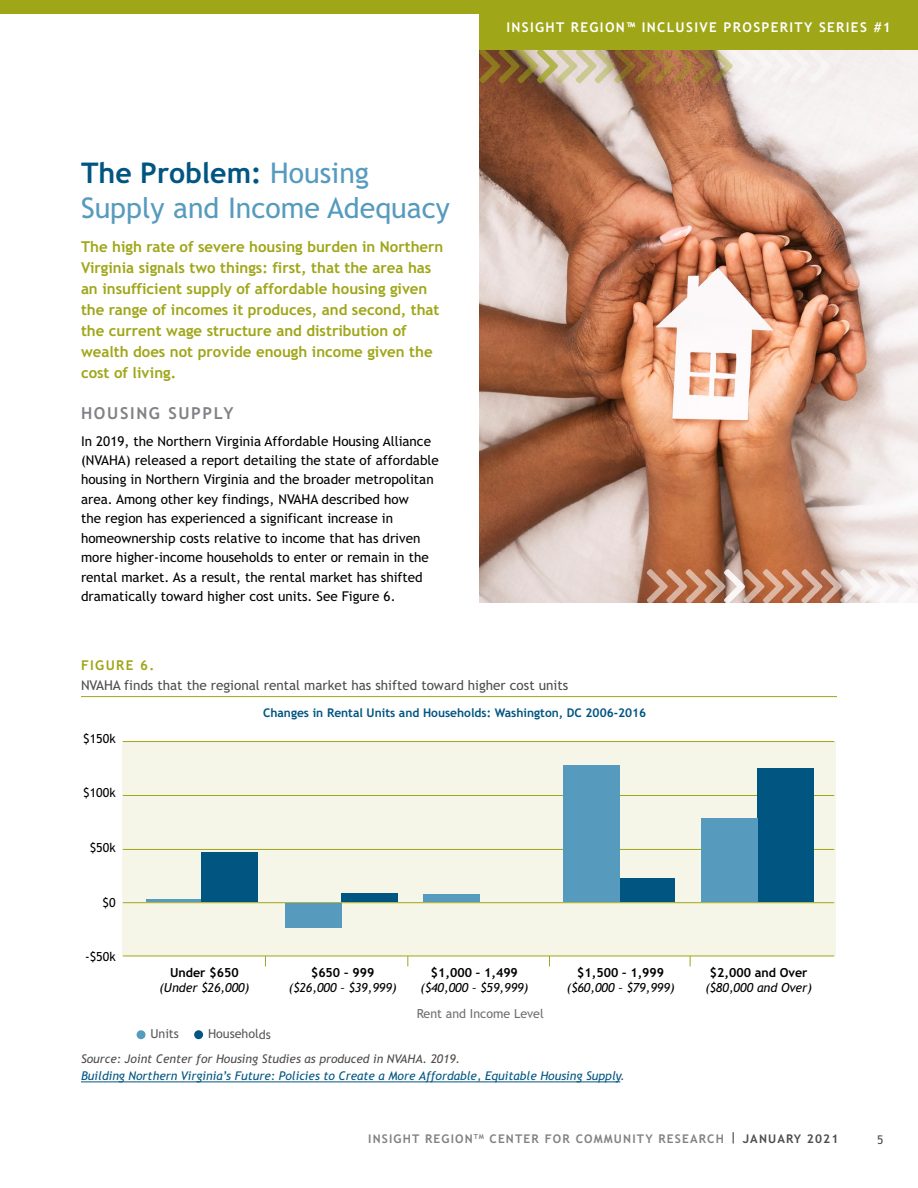
<style>
.page{position:relative;width:918px;height:1188px;background:#fff}
.page>*{position:absolute;margin:0;border:0;box-sizing:border-box;transform-origin:0 0}
.t1{font:28.5px/34.5px "Trebuchet";color:#569bbe}
.t2{font:700 16.5px "Trebuchet";letter-spacing:.1em;color:#808285}
.t3{font:700 15px/21px "Trebuchet";color:#9fa617}
.t4{font:13.5px/19.5px "Trebuchet";color:#000}
.t5{font:13.5px "Trebuchet";color:#4d4d4f}
.t6{font:700 13.5px "Trebuchet";letter-spacing:.1em;color:#fff}
.t7{font:700 13.5px "Trebuchet";letter-spacing:.1em;color:#9fa617}
.t8{font:italic 12.45px "Trebuchet";color:#000}
.t9{font:700 12.45px "Trebuchet";color:#000}
.t10{font:12.45px "Trebuchet";color:#000}
.t11{font:12.45px "Trebuchet";color:#6d6e71}
.t12{font:12.45px "Trebuchet";letter-spacing:-.01em;color:#58595b}
.t13{font:italic 12px/16.5px "Trebuchet";color:#005581}
.t14{font:700 12px "Trebuchet";color:#005581}
.t15{font:700 12px "Trebuchet";letter-spacing:.095em;color:#808285}
.t16{font:12px "Trebuchet";color:#4d4d4f}
.s1{font-weight:700;color:#005581}
.s2{color:#4d4d4f}
</style>
<div class="page">
<div style="left:0;top:0;width:918px;height:14px;background:#9fa617"></div>
<img style="left:479px;top:49px;width:439px;height:554px">
<hr style="left:81px;top:696px;width:756px;height:1px;background:#9fa617">
<hr style="left:81px;top:1082px;width:539px;height:1px;background:#005581">
<svg style="left:647px;top:569px;width:271px;height:34px"></svg>
<svg style="left:479px;top:49px;width:351px;height:34px"></svg>
<div style="left:122px;top:742px;width:714px;height:214px;background:#f5f6e8"></div>
<hr style="left:123px;top:956px;width:711px;height:1px;background:#9fa617">
<hr style="left:123px;top:902px;width:711px;height:1px;background:#9fa617">
<hr style="left:123px;top:849px;width:711px;height:1px;background:#9fa617">
<hr style="left:123px;top:795px;width:711px;height:1px;background:#9fa617">
<hr style="left:123px;top:741px;width:711px;height:1px;background:#9fa617">
<div style="left:137px;top:1030px;width:9px;height:9px;background:#569bbe;border-radius:50%"></div>
<div style="left:194px;top:1030px;width:9px;height:9px;background:#005581;border-radius:50%"></div>
<hr style="left:147px;top:899px;width:56px;height:3px;background:#569bbe">
<div style="left:201px;top:852px;width:56px;height:50px;background:#005581"></div>
<div style="left:341px;top:893px;width:56px;height:9px;background:#005581"></div>
<div style="left:618px;top:878px;width:57px;height:24px;background:#005581"></div>
<div style="left:758px;top:769px;width:56px;height:133px;background:#005581"></div>
<div style="left:423px;top:895px;width:56px;height:7px;background:#569bbe"></div>
<div style="left:563px;top:765px;width:56px;height:137px;background:#569bbe"></div>
<div style="left:701px;top:819px;width:57px;height:83px;background:#569bbe"></div>
<div style="left:285px;top:903px;width:56px;height:25px;background:#569bbe"></div>
<div style="left:479px;top:2px;width:439px;height:47px;background:#9fa617"></div>
<h1 class="t1" style="left:81px;top:156px;width:370px"><span class="s1">The Problem:</span> Housing<br>Supply and Income Adequacy</h1>
<p class="t3" style="left:81px;top:236px;width:364px">The high rate of severe housing burden in Northern Virginia signals two things: first, that the area has an insufficient supply of affordable housing given the range of incomes it produces, and second, that the current wage structure and distribution of wealth does not provide enough income given the cost of living.</p>
<p class="t2" style="left:81px;top:404px;width:154px">HOUSING SUPPLY</p>
<p class="t4" style="left:81px;top:431px;width:359px">In 2019, the Northern Virginia Affordable Housing Alliance (NVAHA) released a report detailing the state of affordable housing in Northern Virginia and the broader metropolitan area. Among other key findings, NVAHA described how<br>the region has experienced a significant increase in homeownership costs relative to income that has driven more higher-income households to enter or remain in the rental market. As a result, the rental market has shifted dramatically toward higher cost units. See Figure 6.</p>
<p class="t6" style="left:506px;top:19px;width:386px">INSIGHT REGION™ INCLUSIVE PROSPERITY SERIES #1</p>
<p class="t7" style="left:81px;top:657px;width:75px">FIGURE 6.</p>
<p class="t5" style="left:81px;top:677px;width:489px">NVAHA finds that the regional rental market has shifted toward higher cost units</p>
<p class="t10" style="left:83px;top:731px;width:34px">$150k</p>
<p class="t10" style="left:83px;top:786px;width:34px">$100k</p>
<p class="t10" style="left:90px;top:840px;width:27px">$50k</p>
<p class="t10" style="left:103px;top:895px;width:15px">$0</p>
<p class="t10" style="left:85px;top:950px;width:32px">-$50k</p>
<p class="t14" style="left:263px;top:706px;width:385px">Changes in Rental Units and Households: Washington, DC 2006-2016</p>
<p class="t9" style="left:170px;top:965px;width:70px">Under $650</p>
<p class="t8" style="left:159px;top:980px;width:91px">(Under $26,000)</p>
<p class="t9" style="left:311px;top:965px;width:65px">$650 – 999</p>
<p class="t8" style="left:289px;top:980px;width:109px">($26,000 – $39,999)</p>
<p class="t9" style="left:431px;top:965px;width:89px">$1,000 – 1,499</p>
<p class="t8" style="left:421px;top:980px;width:109px">($40,000 – $59,999)</p>
<p class="t11" style="left:417px;top:1007px;width:128px">Rent and Income Level</p>
<p class="t9" style="left:577px;top:965px;width:89px">$1,500 – 1,999</p>
<p class="t8" style="left:567px;top:980px;width:109px">($60,000 – $79,999)</p>
<p class="t12" style="left:151px;top:1027px;width:30px">Units</p>
<p class="t12" style="left:208px;top:1027px;width:64px">Households</p>
<p class="t13" style="left:81px;top:1051px;width:545px"><span class="s2">Source: Joint Center for Housing Studies as produced in NVAHA. 2019.<br></span>Building Northern Virginia’s Future: Policies to Create a More Affordable, Equitable Housing Supply<span class="s2">.</span></p>
<p class="t9" style="left:710px;top:965px;width:99px">$2,000 and Over</p>
<p class="t8" style="left:705px;top:980px;width:108px">($80,000 and Over)</p>
<p class="t15" style="left:368px;top:1132px;width:472px">INSIGHT REGION<sup>TM</sup> CENTER FOR COMMUNITY RESEARCH <span class="s2">| JANUARY 2021</span></p>
<p class="t16" style="left:877px;top:1133px;width:8px">5</p>
</div>
